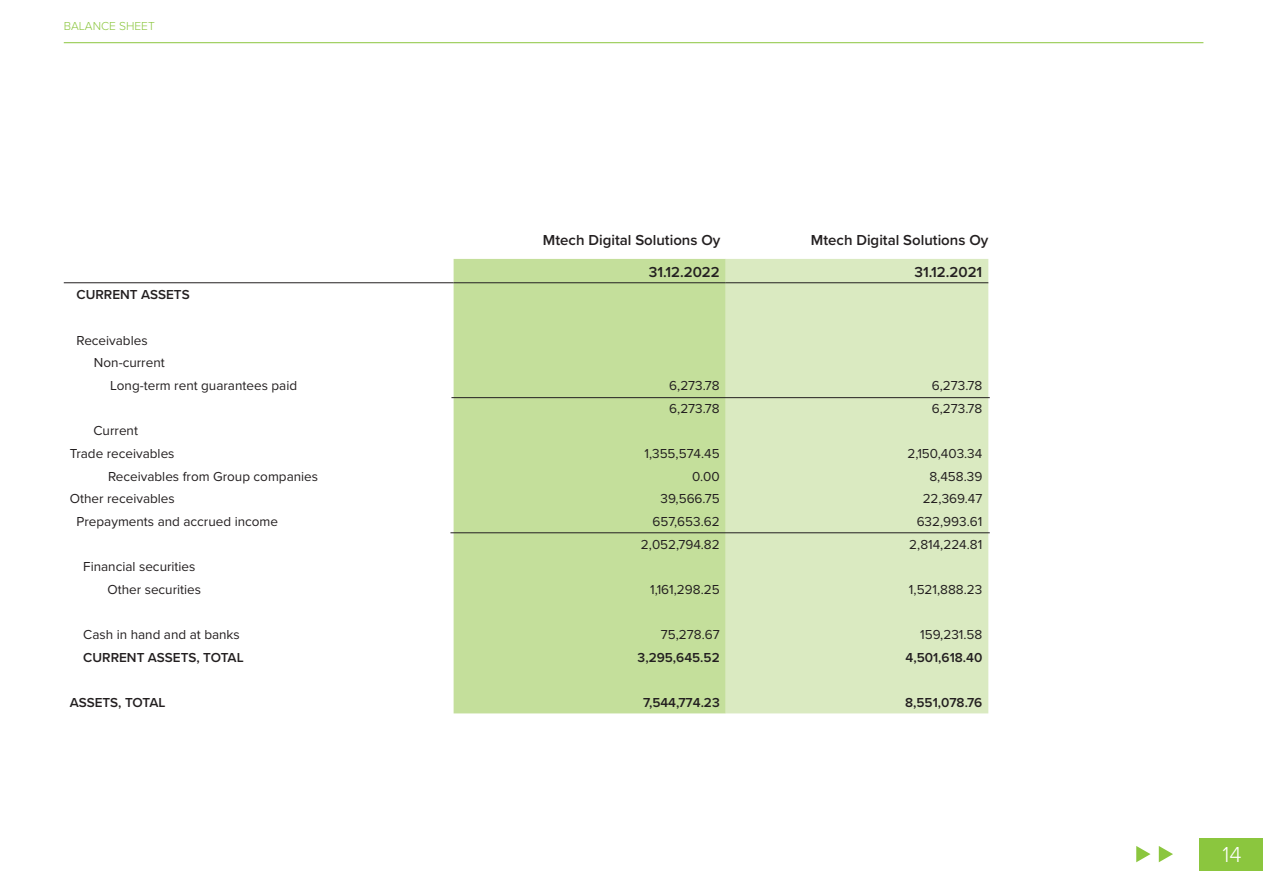
<style>
.page{position:relative;width:1263px;height:893px;background:#fff}
.page>*{position:absolute;margin:0;border:0;box-sizing:border-box;transform-origin:0 0}
.t1{font:300 22.5px "Proxima Nova";color:#fff}
.t2{font:600 15px "Proxima Nova";color:#231f20}
.t3{font:13.5px/22.6px "Proxima Nova";color:#231f20}
.t4{font:600 13.5px "Proxima Nova";color:#231f20}
.t5{font:300 12px "Proxima Nova";color:#8bc63e}
</style>
<div class="page">
<div style="left:1199px;top:838px;width:64px;height:32px;background:#8bc63e"></div>
<div style="left:454px;top:259px;width:272px;height:454px;background:#c4df9b"></div>
<div style="left:726px;top:259px;width:262px;height:454px;background:#daeac1"></div>
<hr style="left:64px;top:282px;width:390px;height:1px;background:#231f20">
<hr style="left:454px;top:282px;width:272px;height:1px;background:#231f20">
<hr style="left:726px;top:282px;width:262px;height:1px;background:#231f20">
<hr style="left:450px;top:532px;width:540px;height:1px;background:#231f20">
<hr style="left:451px;top:397px;width:539px;height:1px;background:#231f20">
<svg style="left:1159px;top:846px;width:14px;height:16px"></svg>
<svg style="left:1136px;top:846px;width:14px;height:16px"></svg>
<hr style="left:64px;top:42px;width:1139px;height:1px;background:#8bc63e">
<p class="t5" style="left:64px;top:17px;width:16px">BALANCE</p>
<p class="t5" style="left:119px;top:17px;width:8px">SHEET</p>
<p class="t2" style="left:543px;top:229px;width:179px">Mtech Digital Solutions Oy</p>
<p class="t2" style="left:811px;top:229px;width:179px">Mtech Digital Solutions Oy</p>
<p class="t2" style="left:649px;top:261px;width:72px">31.12.2022</p>
<p class="t2" style="left:915px;top:261px;width:69px">31.12.2021</p>
<p class="t4" style="left:77px;top:285px;width:115px">CURRENT ASSETS</p>
<p class="t3" style="left:77px;top:328px;width:73px">Receivables</p>
<p class="t3" style="left:94px;top:351px;width:72px">Non-current</p>
<p class="t3" style="left:110px;top:374px;width:188px">Long-term rent guarantees paid</p>
<p class="t3" style="left:669px;top:374px;width:52px">6,273.78</p>
<p class="t3" style="left:932px;top:374px;width:52px">6,273.78</p>
<p class="t3" style="left:669px;top:396px;width:52px">6,273.78</p>
<p class="t3" style="left:932px;top:396px;width:52px">6,273.78</p>
<p class="t3" style="left:70px;top:419px;width:106px;text-indent:24px">Current<br>Trade receivables</p>
<p class="t3" style="left:644px;top:442px;width:77px">1,355,574.45</p>
<p class="t3" style="left:907px;top:442px;width:76px">2,150,403.34</p>
<p class="t3" style="left:108px;top:464px;width:212px">Receivables from Group companies</p>
<p class="t3" style="left:692px;top:464px;width:29px">0.00</p>
<p class="t3" style="left:929px;top:464px;width:54px">8,458.39</p>
<p class="t3" style="left:70px;top:487px;width:107px">Other receivables</p>
<p class="t3" style="left:660px;top:487px;width:61px">39,566.75</p>
<p class="t3" style="left:923px;top:487px;width:61px">22,369.47</p>
<p class="t3" style="left:77px;top:510px;width:203px">Prepayments and accrued income</p>
<p class="t3" style="left:652px;top:510px;width:69px">657,653.62</p>
<p class="t3" style="left:917px;top:510px;width:67px">632,993.61</p>
<p class="t3" style="left:641px;top:532px;width:80px">2,052,794.82</p>
<p class="t3" style="left:909px;top:532px;width:75px">2,814,224.81</p>
<p class="t3" style="left:107px;top:555px;width:95px;text-indent:-24px">Financial securities<br>Other securities</p>
<p class="t3" style="left:650px;top:578px;width:71px">1,161,298.25</p>
<p class="t3" style="left:909px;top:578px;width:75px">1,521,888.23</p>
<p class="t3" style="left:83px;top:623px;width:158px">Cash in hand and at banks</p>
<p class="t3" style="left:661px;top:623px;width:60px">75,278.67</p>
<p class="t3" style="left:920px;top:623px;width:64px">159,231.58</p>
<p class="t4" style="left:83px;top:648px;width:162px">CURRENT ASSETS, TOTAL</p>
<p class="t4" style="left:638px;top:648px;width:84px">3,295,645.52</p>
<p class="t4" style="left:906px;top:648px;width:78px">4,501,618.40</p>
<p class="t4" style="left:70px;top:693px;width:97px">ASSETS, TOTAL</p>
<p class="t4" style="left:643px;top:693px;width:78px">7,544,774.23</p>
<p class="t4" style="left:905px;top:693px;width:79px">8,551,078.76</p>
<h1 class="t1" style="left:1222px;top:838px;width:21px">14</h1>
</div>
